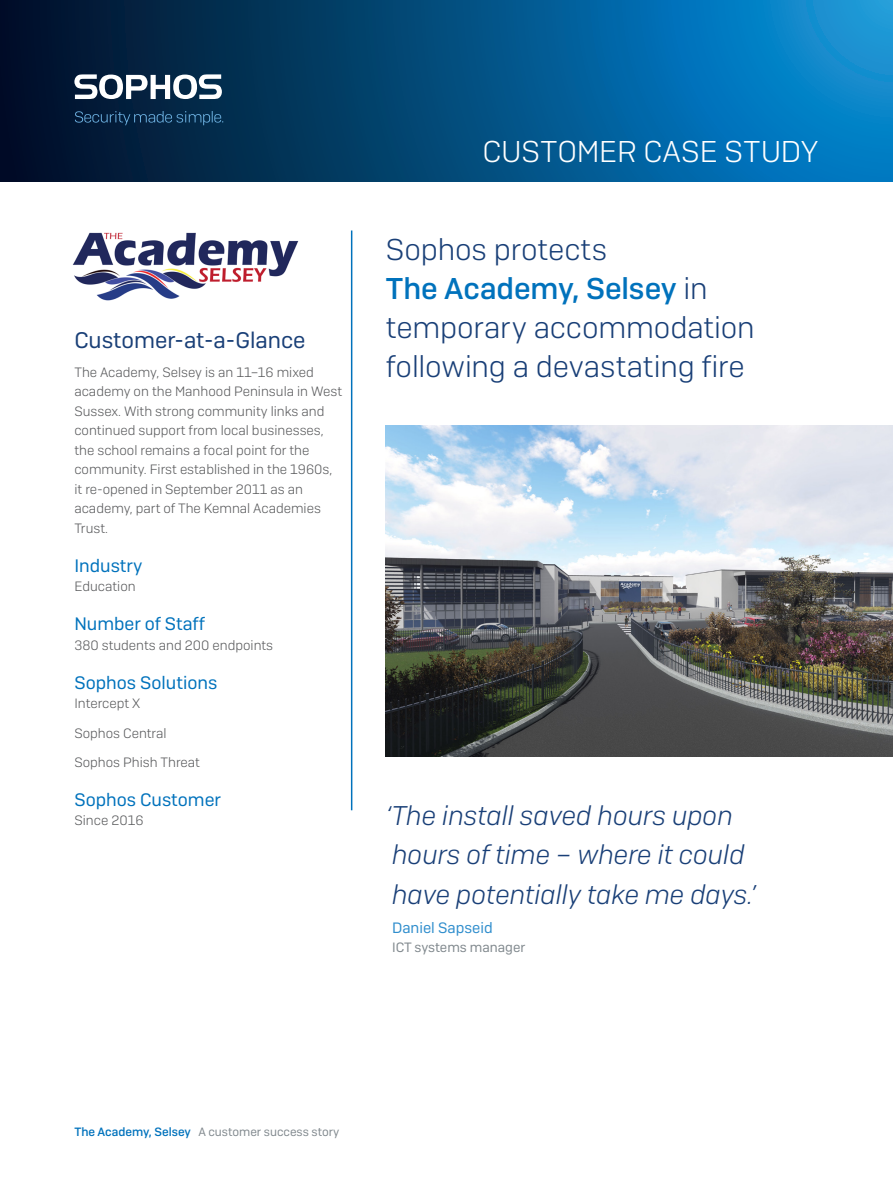
<style>
.page{position:relative;width:893px;height:1191px;background:#fff}
.page>*{position:absolute;margin:0;border:0;box-sizing:border-box;transform-origin:0 0}
.Title_3{font:300 30px/39px "Sophos Sans";letter-spacing:-.005em;color:#193f77}
.Title_3-2{font:300 30px "Sophos Sans";letter-spacing:-.005em;color:#fff}
.Qoute{font:italic 300 27px/39px "Sophos Sans";color:#193f77}
.Subheading_1{font:22.5px "Sophos Sans";color:#193f77}
.Subheading_2{font:18px "Sophos Sans";color:#0072bc}
.Acreditation{font:15px "Sophos Sans";color:#308ecd}
.Body_Copy{font:300 13.5px/19.5px "Sophos Sans";color:#57585a}
.Job_Title{font:13.5px "Sophos Sans";color:#81898e}
.t1{font:12px "Sophos Sans";color:#81898e}
.s1{font-weight:500;color:#0072bc}
</style>
<div class="page">
<svg style="left:0;top:0;width:893px;height:182px;background:#024e7f"></svg>
<img style="left:386px;top:425px;width:507px;height:331px">
<hr style="left:351px;top:230px;width:1px;height:580px;background:#0072bc">
<svg style="left:74px;top:74px;width:148px;height:25px"></svg>
<svg style="left:75px;top:111px;width:148px;height:14px;background:#153b5c"></svg>
<img style="left:72px;top:232px;width:227px;height:69px">
<p class="Subheading_1" style="left:74px;top:326px;width:233px">Customer-at-a-Glance</p>
<p class="Body_Copy" style="left:74px;top:362px;width:269px">The Academy, Selsey is an 11–16 mixed academy on the Manhood Peninsula in West Sussex. With strong community links and continued support from local businesses, the school remains a focal point for the community. First established in the 1960s, it re-opened in September 2011 as an academy, part of The Kemnal Academies Trust.</p>
<p class="Subheading_2" style="left:74px;top:555px;width:70px">Industry</p>
<p class="Body_Copy" style="left:74px;top:576px;width:63px">Education</p>
<p class="Subheading_2" style="left:74px;top:613px;width:132px">Number of Staff</p>
<p class="Body_Copy" style="left:74px;top:635px;width:200px">380 students and 200 endpoints</p>
<p class="Subheading_2" style="left:74px;top:672px;width:145px">Sophos Solutions</p>
<p class="Body_Copy" style="left:74px;top:693px;width:67px">Intercept X</p>
<p class="Body_Copy" style="left:74px;top:723px;width:94px">Sophos Central</p>
<p class="Body_Copy" style="left:74px;top:752px;width:127px">Sophos Phish Threat</p>
<p class="Subheading_2" style="left:74px;top:789px;width:148px">Sophos Customer</p>
<p class="Body_Copy" style="left:74px;top:810px;width:71px">Since 2016</p>
<p class="Title_3-2" style="left:482px;top:134px;width:338px">CUSTOMER CASE STUDY</p>
<p class="Title_3" style="left:386px;top:229px;width:371px">Sophos protects<br><span class="s1">The Academy, Selsey</span> in temporary accommodation following a devastating fire</p>
<p class="Qoute" style="left:386px;top:796px;width:372px">‘The install saved hours upon hours of time – where it could have potentially take me days.’</p>
<p class="Acreditation" style="left:392px;top:918px;width:102px">Daniel Sapseid</p>
<p class="Job_Title" style="left:392px;top:939px;width:135px">ICT systems manager</p>
<p class="t1" style="left:74px;top:1124px;width:267px"><span class="s1">The Academy, Selsey</span> A customer success story</p>
</div>
